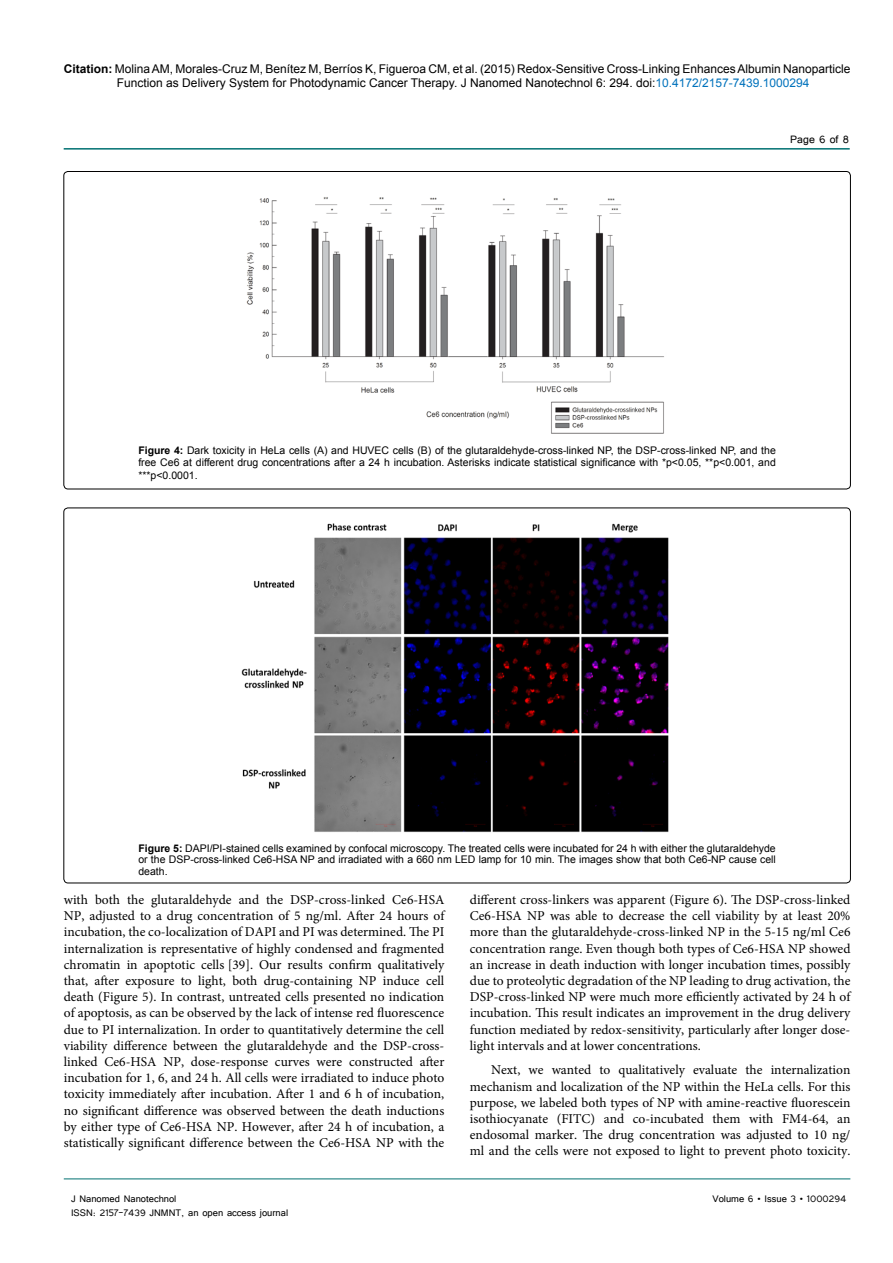
<style>
.page{position:relative;width:893px;height:1263px;background:#fff}
.page>*{position:absolute;margin:0;border:0;box-sizing:border-box;transform-origin:0 0}
.t1{font:13.5px/16.2px "Minion Pro";color:#000;text-align:justify}
.t2{font:13.5px "Tunga";color:#000}
.t3{font:12px/14.4px "Arial";color:#000}
.t4{font:12px/14.4px "Tunga";color:#000}
.t5{font:10.5px/12.6px "Arial";color:#000;text-align:justify}
.s1{font-weight:700}
.s2{color:#0072bc}
</style>
<div class="page">
<hr style="left:64px;top:148px;width:786px;height:2px;background:#007071">
<hr style="left:64px;top:1179px;width:786px;height:1px;background:#007071">
<img style="left:246px;top:197px;width:418px;height:237px">
<img style="left:241px;top:523px;width:428px;height:309px">
<p class="t3" style="left:117px;top:61px;width:735px;text-indent:-53px"><span class="s1">Citation:</span> Molina AM, Morales-Cruz M, Benítez M, Berríos K, Figueroa CM, et al. (2015) Redox-Sensitive Cross-Linking Enhances Albumin Nanoparticle<br>Function as Delivery System for Photodynamic Cancer Therapy. J Nanomed Nanotechnol 6: 294. doi:<span class="s2">10.4172/2157-7439.1000294</span></p>
<p class="t2" style="left:790px;top:131px;width:60px">Page 6 of 8</p>
<p class="t5" style="left:138px;top:444px;width:639px"><span class="s1">Figure 4:</span> Dark toxicity in HeLa cells (A) and HUVEC cells (B) of the glutaraldehyde-cross-linked NP, the DSP-cross-linked NP, and the free Ce6 at different drug concentrations after a 24 h incubation. Asterisks indicate statistical significance with *p&lt;0.05, **p&lt;0.001, and ***p&lt;0.0001.</p>
<p class="t5" style="left:138px;top:842px;width:639px;line-height:11.6px"><span class="s1">Figure 5:</span> DAPI/PI-stained cells examined by confocal microscopy. The treated cells were incubated for 24 h with either the glutaraldehyde or the DSP-cross-linked Ce6-HSA NP and irradiated with a 660 nm LED lamp for 10 min. The images show that both Ce6-NP cause cell death.</p>
<p class="t1" style="left:64px;top:891px;width:382px">with both the glutaraldehyde and the DSP-cross-linked Ce6-HSA NP, adjusted to a drug concentration of 5 ng/ml. After 24 hours of incubation, the co-localization of DAPI and PI was determined. The PI internalization is representative of highly condensed and fragmented chromatin in apoptotic cells [39]. Our results confirm qualitatively that, after exposure to light, both drug-containing NP induce cell death (Figure 5). In contrast, untreated cells presented no indication of apoptosis, as can be observed by the lack of intense red fluorescence due to PI internalization. In order to quantitatively determine the cell viability difference between the glutaraldehyde and the DSP-cross&shy;linked Ce6-HSA NP, dose-response curves were constructed after incubation for 1, 6, and 24 h. All cells were irradiated to induce photo toxicity immediately after incubation. After 1 and 6 h of incubation, no significant difference was observed between the death inductions by either type of Ce6-HSA NP. However, after 24 h of incubation, a statistically significant difference between the Ce6-HSA NP with the</p>
<p class="t1" style="left:470px;top:891px;width:382px">different cross-linkers was apparent (Figure 6). The DSP-cross-linked Ce6-HSA NP was able to decrease the cell viability by at least 20% more than the glutaraldehyde-cross-linked NP in the 5-15 ng/ml Ce6 concentration range. Even though both types of Ce6-HSA NP showed an increase in death induction with longer incubation times, possibly due to proteolytic degradation of the NP leading to drug activation, the DSP-cross-linked NP were much more efficiently activated by 24 h of incubation. This result indicates an improvement in the drug delivery function mediated by redox-sensitivity, particularly after longer dose&shy;light intervals and at lower concentrations.</p>
<p class="t1" style="left:470px;top:1062px;width:382px;text-indent:21px">Next, we wanted to qualitatively evaluate the internalization mechanism and localization of the NP within the HeLa cells. For this purpose, we labeled both types of NP with amine-reactive fluorescein isothiocyanate (FITC) and co-incubated them with FM4-64, an endosomal marker. The drug concentration was adjusted to 10 ng/ ml and the cells were not exposed to light to prevent photo toxicity.</p>
<p class="t4" style="left:71px;top:1190px;width:219px">J Nanomed Nanotechnol<br>ISSN: 2157-7439 JNMNT, an open access journal</p>
<p class="t4" style="left:712px;top:1190px;width:136px">Volume 6 • Issue 3 • 1000294</p>
</div>
